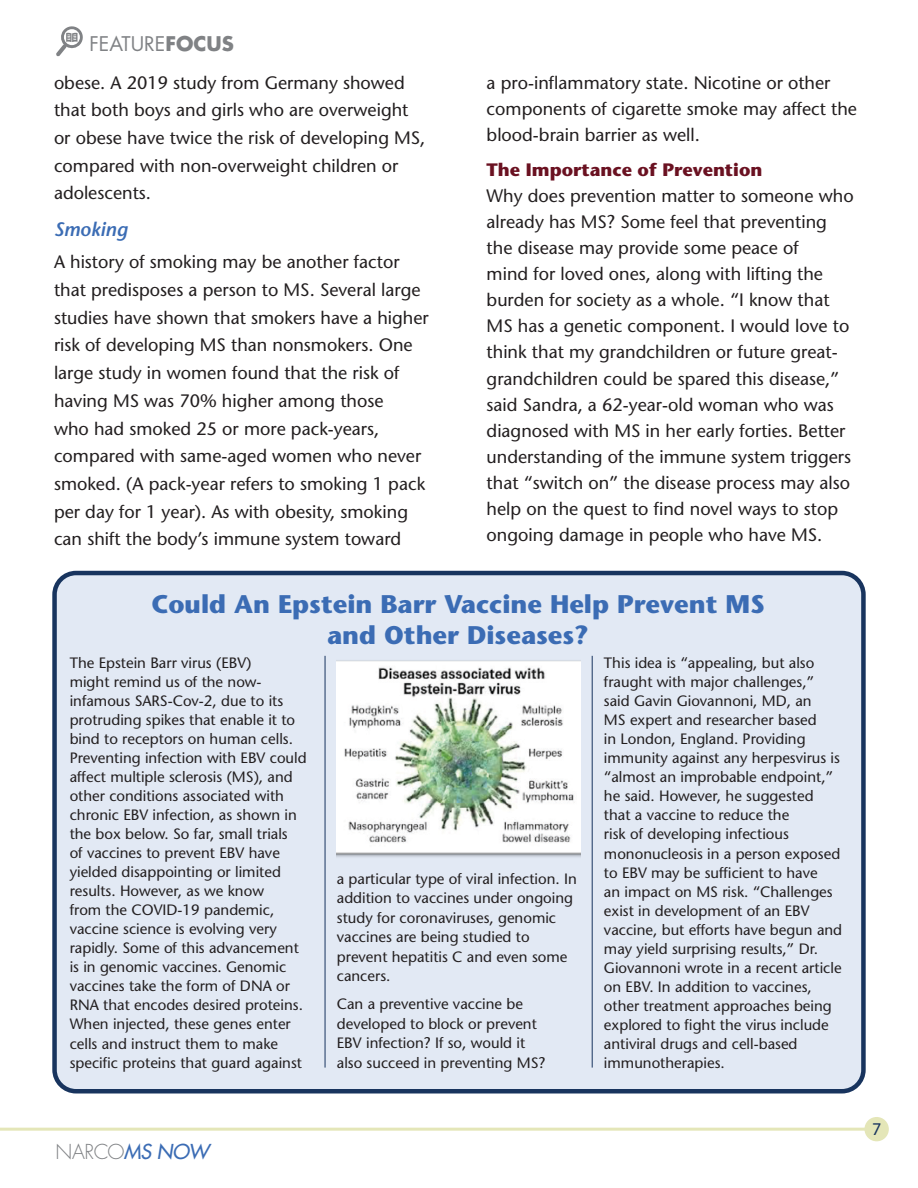
<style>
.page{position:relative;width:918px;height:1188px;background:#fff}
.page>*{position:absolute;margin:0;border:0;box-sizing:border-box;transform-origin:0 0}
.Text{font:700 25.5px/30.5px "Stone Sans";color:#3b6cb4;text-align:center}
.t1{font:300 20.1px "Futura";letter-spacing:-.025em;color:#808285}
.t2{font:19.65px "Futura";color:#808285}
.Subhead_2{font:italic 600 19.5px "Stone Sans";color:#3b6cb4}
.Text-2{font:18px/26.1px "Stone Sans";color:#231f20}
.Subhead_1{font:700 18px "Stone Sans";color:#6a1121}
.t3{font:18px "Myriad Pro";color:#18345e}
.Text-3{font:15px/19px "Stone Sans";color:#231f20}
.s1{font-weight:700}
.s2{font-weight:400;font-style:italic;color:#3b6cb4}
</style>
<div class="page">
<svg style="left:56px;top:26px;width:27px;height:30px"></svg>
<div style="left:55px;top:573px;width:808px;height:518px;background:#e2e9f4;border-radius:22px"></div>
<div style="left:52px;top:571px;width:814px;height:523px;border:4px solid #18345e;border-radius:22px"></div>
<hr style="left:325px;top:656px;width:1px;height:412px;background:#18345e">
<hr style="left:592px;top:656px;width:1px;height:412px;background:#18345e">
<img style="left:337px;top:660px;width:243px;height:197px">
<hr style="left:0;top:1128px;width:877px;height:3px;background:#e4e6b8">
<div style="left:864px;top:1117px;width:25px;height:24px;background:#e4e6b8;border-radius:50%"></div>
<p class="t2" style="left:89px;top:30px;width:146px">FEATURE<span class="s1">FOCUS</span></p>
<p class="Text-2" style="left:54px;top:68px;width:373px;line-height:27.8px">obese. A 2019 study from Germany showed that both boys and girls who are overweight or obese have twice the risk of developing MS, compared with non-overweight children or adolescents.</p>
<p class="Subhead_2" style="left:54px;top:217px;width:75px">Smoking</p>
<p class="Text-2" style="left:54px;top:248px;width:376px;line-height:27.8px">A history of smoking may be another factor that predisposes a person to MS. Several large studies have shown that smokers have a higher risk of developing MS than nonsmokers. One large study in women found that the risk of having MS was 70% higher among those<br>who had smoked 25 or more pack-years, compared with same-aged women who never smoked. (A pack-year refers to smoking 1 pack per day for 1 year). As with obesity, smoking can shift the body’s immune system toward</p>
<p class="Text-2" style="left:487px;top:69px;width:372px">a pro-inflammatory state. Nicotine or other components of cigarette smoke may affect the blood-brain barrier as well.</p>
<p class="Subhead_1" style="left:487px;top:158px;width:277px">The Importance of Prevention</p>
<p class="Text-2" style="left:487px;top:182px;width:369px">Why does prevention matter to someone who already has MS? Some feel that preventing the disease may provide some peace of<br>mind for loved ones, along with lifting the burden for society as a whole. “I know that MS has a genetic component. I would love to think that my grandchildren or future great&shy;grandchildren could be spared this disease,” said Sandra, a 62-year-old woman who was diagnosed with MS in her early forties. Better understanding of the immune system triggers that “switch on” the disease process may also help on the quest to find novel ways to stop ongoing damage in people who have MS.</p>
<p class="Text" style="left:151px;top:589px;width:615px">Could An Epstein Barr Vaccine Help Prevent MS and Other Diseases?</p>
<p class="Text-3" style="left:70px;top:653px;width:239px">The Epstein Barr virus (EBV)<br>might remind us of the now&shy;infamous SARS-Cov-2, due to its protruding spikes that enable it to bind to receptors on human cells.<br>Preventing infection with EBV could affect multiple sclerosis (MS), and other conditions associated with chronic EBV infection, as shown in the box below. So far, small trials<br>of vaccines to prevent EBV have yielded disappointing or limited results. However, as we know<br>from the COVID-19 pandemic, vaccine science is evolving very rapidly. Some of this advancement is in genomic vaccines. Genomic vaccines take the form of DNA or<br>RNA that encodes desired proteins.<br>When injected, these genes enter cells and instruct them to make specific proteins that guard against</p>
<p class="Text-3" style="left:337px;top:869px;width:241px">a particular type of viral infection. In addition to vaccines under ongoing study for coronaviruses, genomic vaccines are being studied to prevent hepatitis C and even some cancers.</p>
<p class="Text-3" style="left:337px;top:994px;width:210px">Can a preventive vaccine be developed to block or prevent<br>EBV infection? If so, would it also succeed in preventing MS?</p>
<p class="Text-3" style="left:604px;top:653px;width:240px">This idea is “appealing, but also fraught with major challenges,” said Gavin Giovannoni, MD, an<br>MS expert and researcher based<br>in London, England. Providing immunity against any herpesvirus is “almost an improbable endpoint,” he said. However, he suggested that a vaccine to reduce the<br>risk of developing infectious mononucleosis in a person exposed to EBV may be sufficient to have<br>an impact on MS risk. “Challenges exist in development of an EBV vaccine, but efforts have begun and may yield surprising results,” Dr.<br>Giovannoni wrote in a recent article on EBV. In addition to vaccines, other treatment approaches being explored to fight the virus include antiviral drugs and cell-based immunotherapies.</p>
<h2 class="t1" style="left:55px;top:1139px;width:155px">NARCO<span class="s2">MS NOW</span></h2>
<p class="t3" style="left:872px;top:1117px;width:11px">7</p>
</div>
